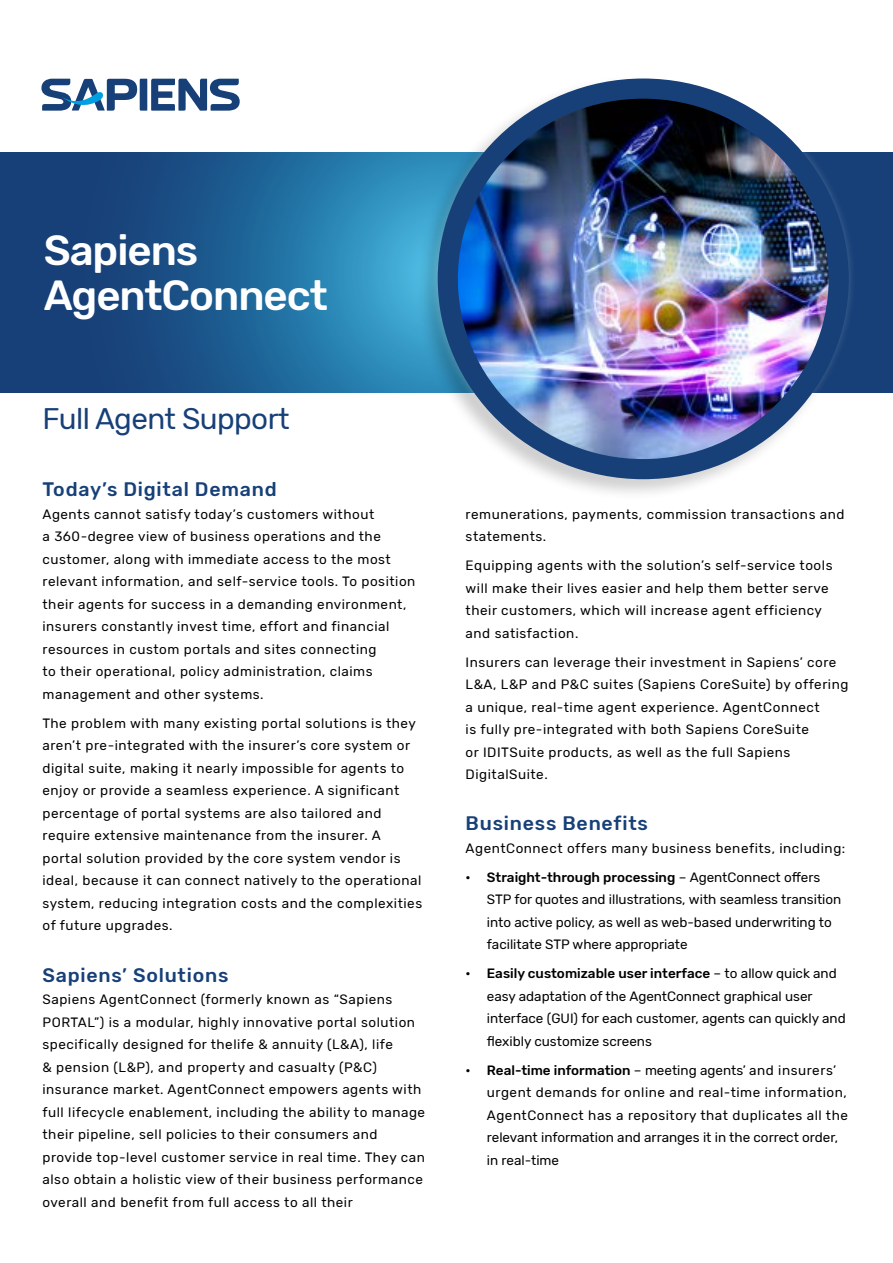
<style>
.page{position:relative;width:893px;height:1263px;background:#fff}
.page>*{position:absolute;margin:0;border:0;box-sizing:border-box;transform-origin:0 0}
.t1{font:500 42px/45px "Rubik";letter-spacing:-.025em;color:#fff}
.t2{font:29.7px "Rubik";letter-spacing:-.02em;color:#174078}
.t3{font:500 19.5px "Rubik";letter-spacing:.04em;color:#174078}
.t4{font:13.5px/22.5px "Rubik";letter-spacing:.04em;color:#000}
.t5{font:13.5px/22.5px "Rubik";color:#000}
.t6{font:500 13.5px "Rubik";color:#000}
.s1{font-weight:500}
.s2{font-weight:400}
</style>
<div class="page">
<svg style="left:0;top:153px;width:893px;height:240px;background:#1f5d91"></svg>
<svg style="left:41px;top:79px;width:199px;height:32px"></svg>
<div style="left:415px;top:75px;width:436px;height:426px;background:#000;opacity:.2"></div>
<div style="left:430px;top:71px;width:426px;height:416px;background:#fff;opacity:.21"></div>
<img style="left:454px;top:97px;width:385px;height:367px">
<div style="left:438px;top:79px;width:411px;height:400px;border:20px solid #174078;border-radius:50%"></div>
<h1 class="t1" style="left:44px;top:229px;width:286px">Sapiens<br>AgentConnect</h1>
<h2 class="t2" style="left:43px;top:402px;width:249px">Full Agent Support</h2>
<h3 class="t3" style="left:43px;top:478px;width:236px">Today s’ Digital Demand</h3>
<p class="t4" style="left:43px;top:503px;width:374px">Agents cannot satisfy today s’ customers without<br>a 360-degree view of business operations and the customer, along with immediate access to the most relevant information, and self-service tools. To position their agents for success in a demanding environment, insurers constantly invest time, effort and financial resources in custom portals and sites connecting<br>to their operational, policy administration, claims management and other systems.</p>
<p class="t4" style="left:43px;top:712px;width:381px">The problem with many existing portal solutions is they aren t’ pre-integrated with the insurer s’ core system or digital suite, making it nearly impossible for agents to enjoy or provide a seamless experience A. significant percentage of portal systems are also tailored and require extensive maintenance from the insurer A. portal solution provided by the core system vendor is ideal, because it can connect natively to the operational system, reducing integration costs and the complexities of future upgrades.</p>
<h3 class="t3" style="left:43px;top:963px;width:187px">Sapiens’ Solutions</h3>
<p class="t4" style="left:43px;top:988px;width:384px">Sapiens AgentConnect (formerly known as “Sapiens PORTAL”) is a modular, highly innovative portal solution specifically designed for thelife &amp; annuity (L&amp;A ,) life<br>&amp; pension (L&amp;P ,) and property and casualty (P&amp;C( insurance market. AgentConnect empowers agents with full lifecycle enablement, including the ability to manage their pipeline, sell policies to their consumers and provide top-level customer service in real time. They can also obtain a holistic view of their business performance overall and benefit from full access to all their</p>
<p class="t4" style="left:466px;top:503px;width:380px">remunerations, payments, commission transactions and statements.</p>
<p class="t4" style="left:466px;top:554px;width:368px">Equipping agents with the solution s’ self-service tools will make their lives easier and help them better serve their customers, which will increase agent efficiency and satisfaction.</p>
<p class="t4" style="left:466px;top:651px;width:384px">Insurers can leverage their investment in Sapiens’ core L&amp;A L, &amp;P and P&amp;C suites (Sapiens CoreSuite) by offering a unique, real-time agent experience. AgentConnect<br>is fully pre-integrated with both Sapiens CoreSuite<br>or IDITSuite products, as well as the full Sapiens DigitalSuite.</p>
<h3 class="t3" style="left:466px;top:812px;width:184px">Business Benefits</h3>
<p class="t4" style="left:466px;top:834px;width:381px;line-height:29px;text-align:center">AgentConnect offers many business benefits, including:<br><span class="s1">Straight-through processing</span> – AgentConnect offers</p>
<p class="t6" style="left:466px;top:869px;width:7px">•</p>
<p class="t6" style="left:466px;top:966px;width:7px">•</p>
<p class="t6" style="left:466px;top:1062px;width:7px">•</p>
<p class="t5" style="left:487px;top:889px;width:356px">STP for quotes and illustrations, with seamless transition into active policy, as well as web-based underwriting to facilitate STP where appropriate</p>
<p class="t6" style="left:487px;top:966px;width:351px">Easily customizable user interface <span class="s2">– to allow quick and</span></p>
<p class="t5" style="left:487px;top:985px;width:360px">easy adaptation of the AgentConnect graphical user interface (GUI) for each customer, agents can quickly and flexibly customize screens</p>
<p class="t5" style="left:487px;top:1059px;width:351px"><span class="s1">Real-time information</span> – meeting agents’ and insurers‘</p>
<p class="t4" style="left:487px;top:1081px;width:363px">urgent demands for online and real-time information, AgentConnect has a repository that duplicates all the relevant information and arranges it in the correct order, in real-time</p>
</div>
